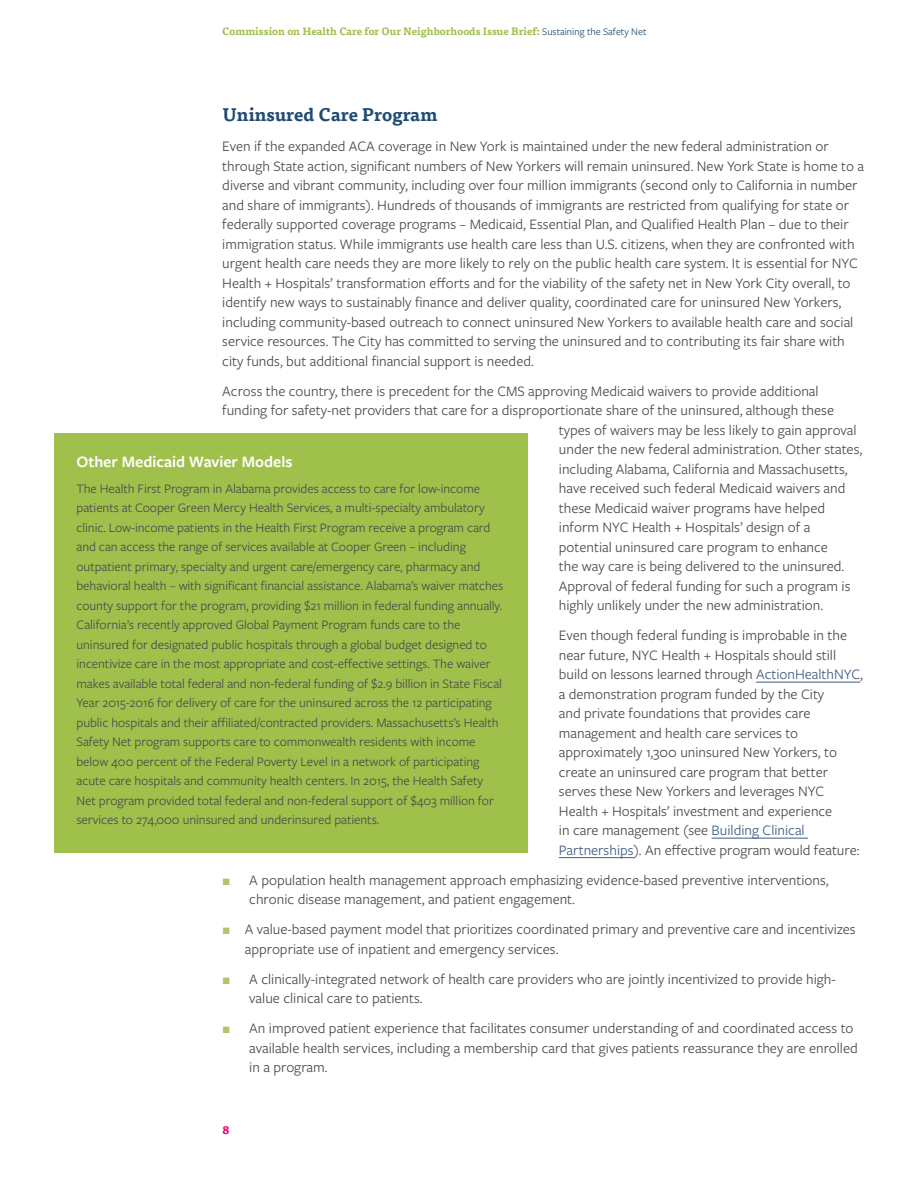
<style>
.page{position:relative;width:918px;height:1188px;background:#fff}
.page>*{position:absolute;margin:0;border:0;box-sizing:border-box;transform-origin:0 0}
.t1{font:700 18px "Tisa Pro";color:#204c74}
.t2{font:600 16.5px "Freight Sans Pro";color:#fff}
.t3{font:15px/19.5px "Freight Sans Pro";color:#4b4c4d}
.t4{font:13.5px/19.5px "Freight Sans Pro";letter-spacing:-.005em;color:#4b4c4d}
.t5{font:700 12px "Tisa Pro";color:#ed0274}
.t6{font:700 10.5px "Tisa Pro";color:#a0c04c}
.s1{font-family:"Freight Sans Pro";font-weight:400;color:#204c74}
.s2{color:#3f5d82}
</style>
<div class="page">
<hr style="left:756px;top:682px;width:104px;height:1px;background:#3f5d82">
<hr style="left:712px;top:838px;width:96px;height:1px;background:#3f5d82">
<hr style="left:559px;top:857px;width:75px;height:1px;background:#3f5d82">
<div style="left:54px;top:434px;width:473px;height:420px;background:#a0c04c"></div>
<p class="t6" style="left:222px;top:22px;width:426px">Commission on Health Care for Our Neighborhoods Issue Brief: <span class="s1">Sustaining the Safety Net</span></p>
<p class="t1" style="left:222px;top:100px;width:217px">Uninsured Care Program</p>
<p class="t3" style="left:222px;top:136px;width:643px">Even if the expanded ACA coverage in New York is maintained under the new federal administration or through State action, significant numbers of New Yorkers will remain uninsured. New York State is home to a diverse and vibrant community, including over four million immigrants (second only to California in number and share of immigrants). Hundreds of thousands of immigrants are restricted from qualifying for state or federally supported coverage programs – Medicaid, Essential Plan, and Qualified Health Plan – due to their immigration status. While immigrants use health care less than U.S. citizens, when they are confronted with urgent health care needs they are more likely to rely on the public health care system. It is essential for NYC Health + Hospitals’ transformation efforts and for the viability of the safety net in New York City overall, to identify new ways to sustainably finance and deliver quality, coordinated care for uninsured New Yorkers, including community-based outreach to connect uninsured New Yorkers to available health care and social service resources. The City has committed to serving the uninsured and to contributing its fair share with city funds, but additional financial support is needed.</p>
<p class="t3" style="left:222px;top:380px;width:598px">Across the country, there is precedent for the CMS approving Medicaid waivers to provide additional</p>
<p class="t3" style="left:222px;top:400px;width:613px">funding for safety-net providers that care for a disproportionate share of the uninsured, although these</p>
<p class="t3" style="left:559px;top:419px;width:299px">types of waivers may be less likely to gain approval</p>
<p class="t3" style="left:559px;top:439px;width:305px">under the new federal administration. Other states,</p>
<p class="t3" style="left:559px;top:458px;width:290px">including Alabama, California and Massachusetts,</p>
<p class="t3" style="left:559px;top:478px;width:288px">have received such federal Medicaid waivers and</p>
<p class="t3" style="left:559px;top:497px;width:268px">these Medicaid waiver programs have helped</p>
<p class="t3" style="left:559px;top:517px;width:253px">inform NYC Health + Hospitals’ design of a</p>
<p class="t3" style="left:559px;top:536px;width:271px">potential uninsured care program to enhance</p>
<p class="t3" style="left:559px;top:556px;width:287px">the way care is being delivered to the uninsured.</p>
<p class="t3" style="left:559px;top:575px;width:293px">Approval of federal funding for such a program is</p>
<p class="t3" style="left:559px;top:595px;width:266px">highly unlikely under the new administration.</p>
<p class="t3" style="left:559px;top:625px;width:306px">Even though federal funding is improbable in the near future, NYC Health + Hospitals should still build on lessons learned through <span class="s2">ActionHealthNYC</span>, a demonstration program funded by the City<br>and private foundations that provides care management and health care services to approximately 1,300 uninsured New Yorkers, to create an uninsured care program that better serves these New Yorkers and leverages NYC Health + Hospitals’ investment and experience<br>in care management (see <span class="s2">Building Clinical Partnerships</span>). An effective program would feature:</p>
<p class="t3" style="left:249px;top:869px;width:581px">A population health management approach emphasizing evidence-based preventive interventions, chronic disease management, and patient engagement.</p>
<p class="t3" style="left:245px;top:919px;width:612px">A value-based payment model that prioritizes coordinated primary and preventive care and incentivizes appropriate use of inpatient and emergency services.</p>
<p class="t3" style="left:249px;top:968px;width:588px">A clinically-integrated network of health care providers who are jointly incentivized to provide high&shy;value clinical care to patients.</p>
<p class="t3" style="left:249px;top:1018px;width:610px">An improved patient experience that facilitates consumer understanding of and coordinated access to available health services, including a membership card that gives patients reassurance they are enrolled in a program.</p>
<p class="t2" style="left:76px;top:451px;width:218px">Other Medicaid Wavier Models</p>
<p class="t4" style="left:76px;top:478px;width:428px">The Health First Program in Alabama provides access to care for low-income patients at Cooper Green Mercy Health Services, a multi-specialty ambulatory clinic. Low-income patients in the Health First Program receive a program card and can access the range of services available at Cooper Green – including outpatient primary, specialty and urgent care/emergency care, pharmacy and behavioral health – with significant financial assistance. Alabama’s waiver matches county support for the program, providing $21 million in federal funding annually.<br>California’s recently approved Global Payment Program funds care to the uninsured for designated public hospitals through a global budget designed to incentivize care in the most appropriate and cost-effective settings. The waiver makes available total federal and non-federal funding of $2.9 billion in State Fiscal Year 2015-2016 for delivery of care for the uninsured across the 12 participating public hospitals and their affiliated/contracted providers. Massachusetts’s Health Safety Net program supports care to commonwealth residents with income below 400 percent of the Federal Poverty Level in a network of participating acute care hospitals and community health centers. In 2015, the Health Safety Net program provided total federal and non-federal support of $403 million for services to 274,000 uninsured and underinsured patients.</p>
<p class="t5" style="left:222px;top:1120px;width:9px">8</p>
</div>
